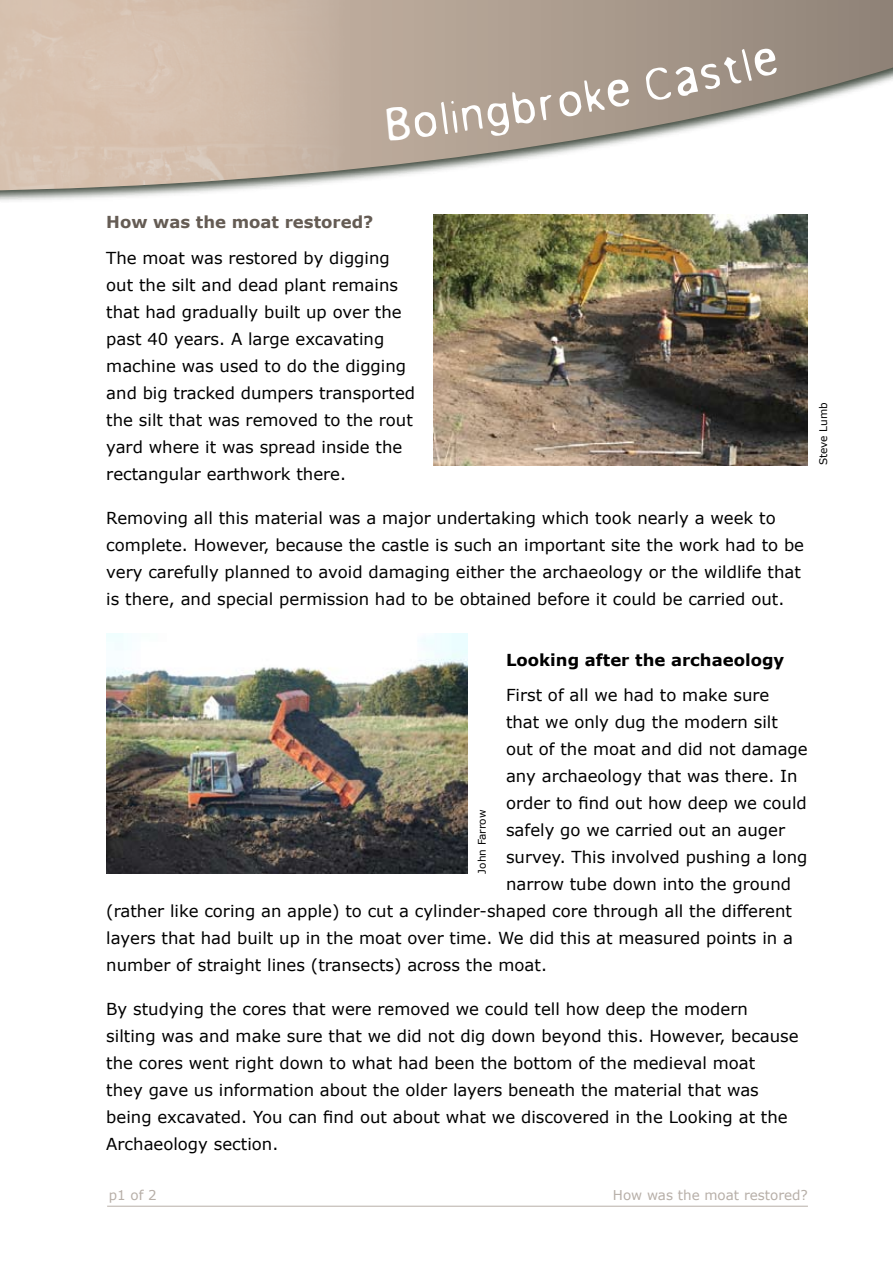
<style>
.page{position:relative;width:893px;height:1263px;background:#fff}
.page>*{position:absolute;margin:0;border:0;box-sizing:border-box;transform-origin:0 0}
.t1{font:45px "Anorexia";color:#fff}
.t2{font:16.5px/27px "Verdana";color:#000}
.t3{font:700 16.5px "Verdana";color:#000}
.t4{font:700 16.5px "Verdana";color:#655c54}
.t5{font:13.5px "Verdana";color:#b7afa8}
.t6{font:10.5px "Verdana";color:#000}
</style>
<div class="page">
<hr style="left:107px;top:1206px;width:701px;height:1px;background:#b7afa8">
<img style="left:106px;top:634px;width:362px;height:240px">
<img style="left:433px;top:215px;width:375px;height:251px">
<div style="left:0;top:0;width:893px;height:205px;background:#061304;opacity:.75"></div>
<svg style="left:348px;top:0;width:545px;height:191px"></svg>
<img style="left:0;top:0;width:348px;height:191px">
<div style="left:461px;top:78px;width:170px;height:59px;background:#ae9e90"></div>
<div style="left:644px;top:47px;width:135px;height:55px;background:#9f9184"></div>
<h1 class="t1" style="left:383px;top:107px;width:78px;rotate:-7deg">Boli</h1>
<p class="t4" style="left:106px;top:212px;width:269px">How was the moat restored?</p>
<p class="t2" style="left:106px;top:243px;width:310px">The moat was restored by digging out the silt and dead plant remains that had gradually built up over the past 40 years. A large excavating machine was used to do the digging and big tracked dumpers transported the silt that was removed to the rout yard where it was spread inside the rectangular earthwork there.</p>
<p class="t2" style="left:106px;top:503px;width:699px">Removing all this material was a major undertaking which took nearly a week to complete. However, because the castle is such an important site the work had to be very carefully planned to avoid damaging either the archaeology or the wildlife that is there, and special permission had to be obtained before it could be carried out.</p>
<p class="t6" style="left:817px;top:465px;width:64px;rotate:-90deg">Steve Lumb</p>
<p class="t3" style="left:506px;top:649px;width:280px">Looking after the archaeology</p>
<p class="t2" style="left:506px;top:681px;width:265px">First of all we had to make sure</p>
<p class="t2" style="left:506px;top:708px;width:273px">that we only dug the modern silt</p>
<p class="t2" style="left:506px;top:735px;width:303px">out of the moat and did not damage</p>
<p class="t2" style="left:506px;top:762px;width:293px">any archaeology that was there. In</p>
<p class="t2" style="left:506px;top:789px;width:302px">order to find out how deep we could</p>
<p class="t2" style="left:506px;top:816px;width:280px">safely go we carried out an auger</p>
<p class="t2" style="left:506px;top:843px;width:303px">survey. This involved pushing a long</p>
<p class="t2" style="left:506px;top:870px;width:287px">narrow tube down into the ground</p>
<p class="t2" style="left:106px;top:897px;width:687px">(rather like coring an apple) to cut a cylinder-shaped core through all the different</p>
<p class="t2" style="left:106px;top:924px;width:688px">layers that had built up in the moat over time. We did this at measured points in a</p>
<p class="t2" style="left:106px;top:951px;width:442px">number of straight lines (transects) across the moat.</p>
<p class="t2" style="left:106px;top:995px;width:694px">By studying the cores that were removed we could tell how deep the modern silting was and make sure that we did not dig down beyond this. However, because the cores went right down to what had been the bottom of the medieval moat<br>they gave us information about the older layers beneath the material that was being excavated. You can find out about what we discovered in the Looking at the Archaeology section.</p>
<p class="t6" style="left:475px;top:873px;width:65px;rotate:-90deg">John Farrow</p>
<p class="t5" style="left:109px;top:1186px;width:50px">p1 of 2</p>
<p class="t5" style="left:613px;top:1186px;width:197px">How was the moat restored?</p>
</div>
